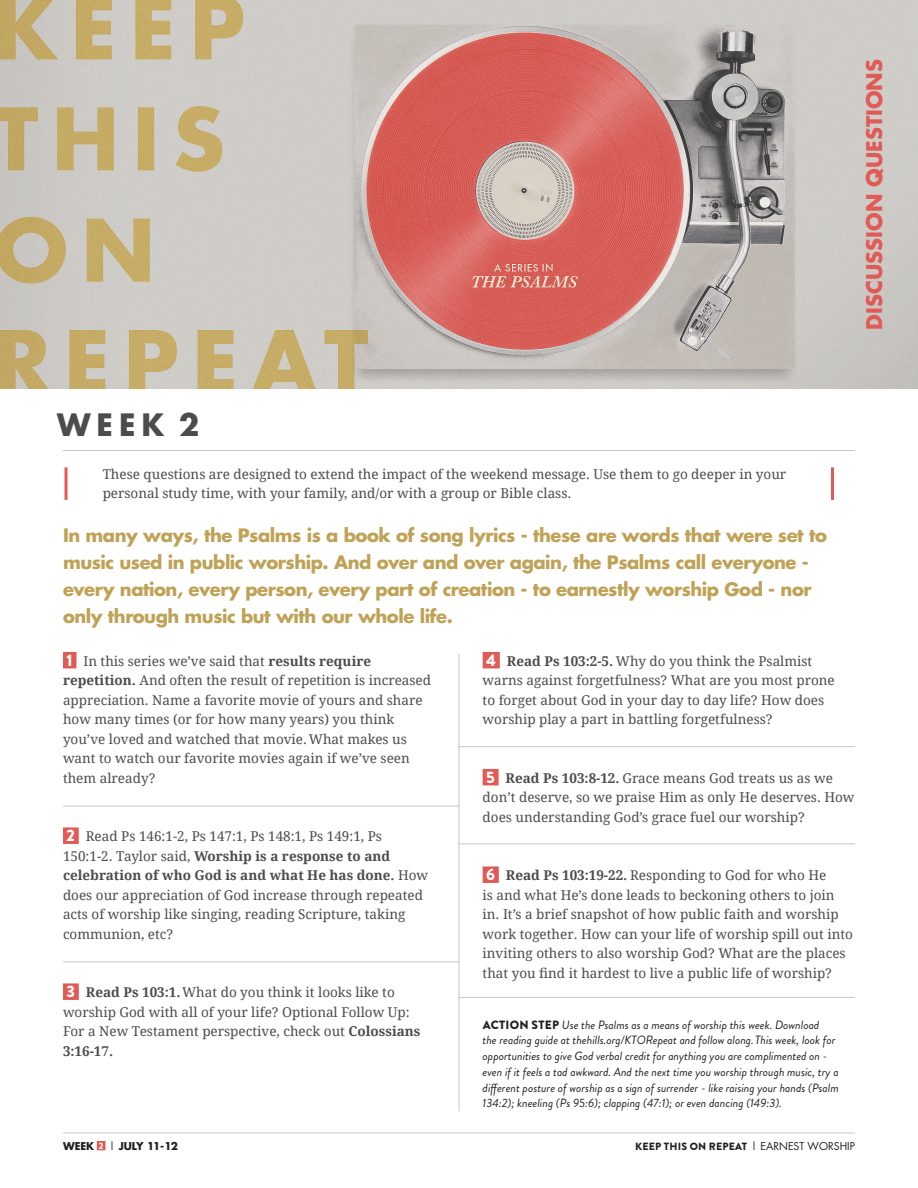
<style>
.page{position:relative;width:918px;height:1188px;background:#fff}
.page>*{position:absolute;margin:0;border:0;box-sizing:border-box;transform-origin:0 0}
.t1{font:700 30px "Futura";color:#4b4c4d}
.t2{font:700 21px "Futura";color:#e15b56}
.t3{font:700 18px/27px "Futura";letter-spacing:-.025em;color:#bfa256}
.t4{font:13.5px/19.5px "Droid Serif";color:#4b4c4d}
.t5{font:italic 12px/15.8px "Brandon Grotesque";color:#231f20}
.t6{font:900 10.5px "Brandon Grotesque";letter-spacing:.02em;color:#231f20}
.t7{font:700 10.5px "Futura";color:#231f20}
.s1{font-family:"Brandon Grotesque";font-weight:900;font-size:16.5px;color:#fff}
.s2{font-weight:700}
.s3{font-weight:900;font-style:normal}
.s4{font-family:"Brandon Grotesque";font-weight:900;font-size:9px;color:#fff}
.s5{font-weight:400}
.s6{font-family:"Futura";font-weight:400}
</style>
<div class="page">
<img style="left:0;top:0;width:918px;height:389px">
<div style="left:63px;top:652px;width:13px;height:16px;background:#e15b56"></div>
<div style="left:63px;top:827px;width:16px;height:17px;background:#e15b56"></div>
<div style="left:63px;top:983px;width:16px;height:17px;background:#e15b56"></div>
<div style="left:483px;top:652px;width:17px;height:16px;background:#e15b56"></div>
<div style="left:483px;top:769px;width:16px;height:16px;background:#e15b56"></div>
<div style="left:483px;top:866px;width:16px;height:17px;background:#e15b56"></div>
<div style="left:97px;top:1141px;width:8px;height:9px;background:#e15b56"></div>
<hr style="left:63px;top:1133px;width:792px;height:1px;background:#c6c7c8">
<hr style="left:63px;top:450px;width:792px;height:1px;background:#c6c7c8">
<hr style="left:63px;top:806px;width:396px;height:1px;background:#c6c7c8">
<hr style="left:458px;top:746px;width:397px;height:1px;background:#c6c7c8">
<hr style="left:459px;top:654px;width:1px;height:457px;background:#c6c7c8">
<hr style="left:63px;top:962px;width:396px;height:1px;background:#c6c7c8">
<hr style="left:458px;top:843px;width:397px;height:1px;background:#c6c7c8">
<hr style="left:458px;top:997px;width:397px;height:1px;background:#c6c7c8">
<svg style="left:64px;top:467px;width:4px;height:33px"></svg>
<hr style="left:831px;top:467px;width:3px;height:33px;background:#e15b56">
<p class="t2" style="left:860px;top:330px;width:272px;rotate:-90deg">DISCUSSION QUESTIONS</p>
<p class="t1" style="left:57px;top:404px;width:144px">WEEK 2</p>
<p class="t4" style="left:103px;top:464px;width:685px">These questions are designed to extend the impact of the weekend message. Use them to go deeper in your personal study time, with your family, and/or with a group or Bible class.</p>
<p class="t3" style="left:63px;top:521px;width:765px">In many ways, the Psalms is a book of song lyrics - these are words that were set to music used in public worship. And over and over again, the Psalms call everyone - every nation, every person, every part of creation - to earnestly worship God - nor only through music but with our whole life.</p>
<p class="t4" style="left:63px;top:651px;width:370px"><span class="s1">1</span> In this series we’ve said that <span class="s2">results require repetition.</span> And often the result of repetition is increased appreciation. Name a favorite movie of yours and share how many times (or for how many years) you think you’ve loved and watched that movie. What makes us want to watch our favorite movies again if we’ve seen them already?</p>
<p class="t4" style="left:63px;top:826px;width:367px"><span class="s1">2</span> Read Ps 146:1-2, Ps 147:1, Ps 148:1, Ps 149:1, Ps 150:1-2. Taylor said, <span class="s2">Worship is a response to and celebration of who God is and what He has done.</span> How does our appreciation of God increase through repeated acts of worship like singing, reading Scripture, taking communion, etc?</p>
<p class="t4" style="left:63px;top:982px;width:359px"><span class="s1">3</span> <span class="s2">Read Ps 103:1.</span> What do you think it looks like to worship God with all of your life? Optional Follow Up:<br>For a New Testament perspective, check out <span class="s2">Colossians 3:16-17.</span></p>
<p class="t4" style="left:483px;top:651px;width:354px"><span class="s1">4</span> <span class="s2">Read Ps 103:2-5.</span> Why do you think the Psalmist warns against forgetfulness? What are you most prone to forget about God in your day to day life? How does worship play a part in battling forgetfulness?</p>
<p class="t4" style="left:483px;top:768px;width:373px"><span class="s1">5</span> <span class="s2">Read Ps 103:8-12.</span> Grace means God treats us as we don’t deserve, so we praise Him as only He deserves. How does understanding God’s grace fuel our worship?</p>
<p class="t4" style="left:483px;top:865px;width:372px"><span class="s1">6</span> <span class="s2">Read Ps 103:19-22.</span> Responding to God for who He<br>is and what He’s done leads to beckoning others to join in. It’s a brief snapshot of how public faith and worship work together. How can your life of worship spill out into inviting others to also worship God? What are the places that you find it hardest to live a public life of worship?</p>
<p class="t5" style="left:483px;top:1017px;width:358px"><span class="s3">ACTION STEP</span> Use the Psalms as a means of worship this week. Download<br>the reading guide at thehills.org/KTORepeat and follow along. This week, look for opportunities to give God verbal credit for anything you are complimented on - even if it feels a tad awkward. And the next time you worship through music, try a different posture of worship as a sign of surrender - like raising your hands (Psalm 134:2); kneeling (Ps 95:6); clapping (47:1); or even dancing (149:3).</p>
<p class="t7" style="left:63px;top:1138px;width:116px">WEEK <span class="s4">2</span> <span class="s5">|</span> JULY 11-12</p>
<p class="t6" style="left:635px;top:1138px;width:221px">KEEP THIS ON REPEAT <span class="s6">| EARNEST WORSHIP</span></p>
</div>
